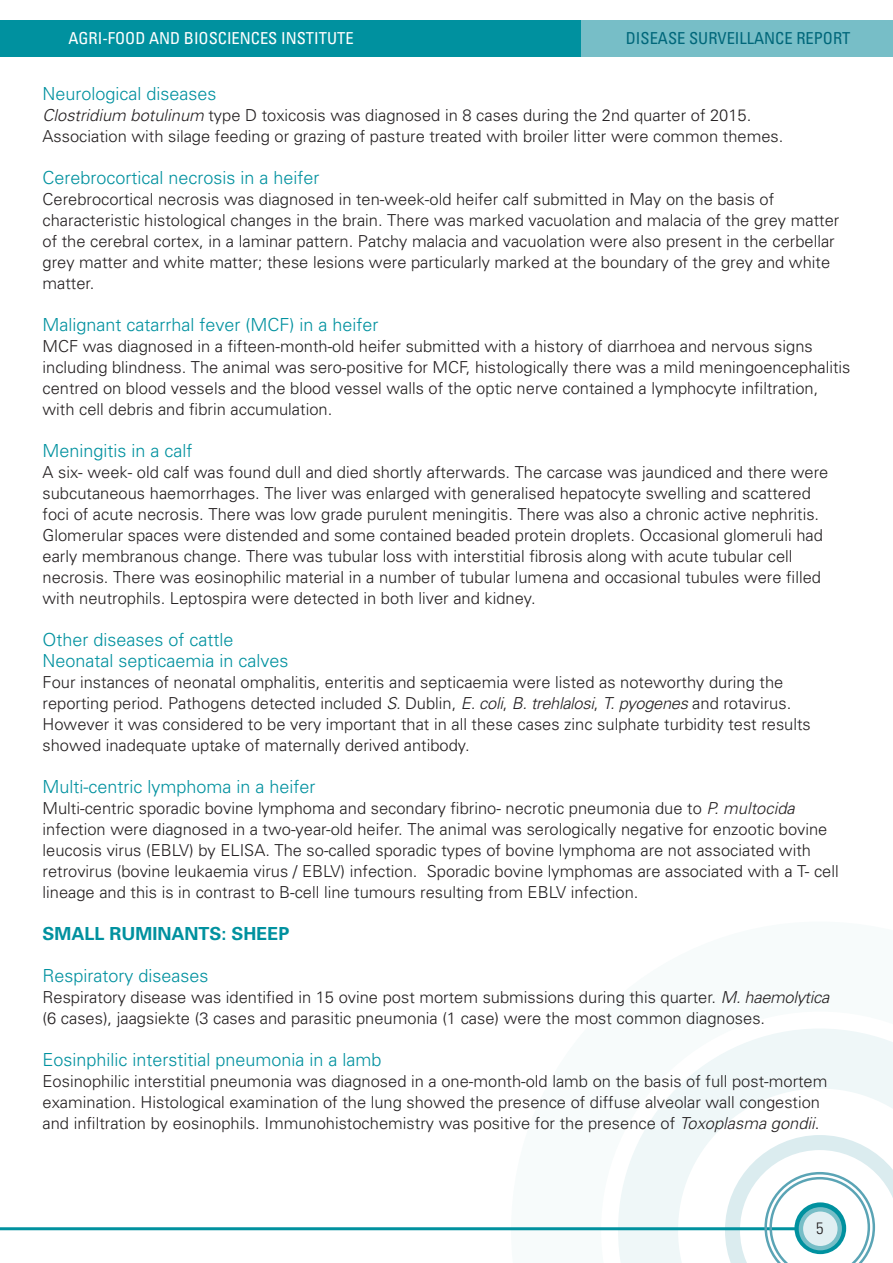
<style>
.page{position:relative;width:893px;height:1263px;background:#fff}
.page>*{position:absolute;margin:0;border:0;box-sizing:border-box;transform-origin:0 0}
.Disease_Headline{font:300 18px "Univers";color:#00919f}
.Animal_headline{font:700 18px "Univers";color:#00919f}
.t1{font:300 16.5px/21px "Univers";color:#231f20}
.t2{font:condensed 16.5px "Univers";color:#fff}
.t3{font:condensed 16.5px "Univers";color:#00677a}
.t4{font:300 condensed 16.5px "Univers";color:#231f20}
.s1{font-style:italic}
</style>
<div class="page">
<svg style="left:511px;top:1029px;width:382px;height:234px"></svg>
<hr style="left:0;top:1227px;width:833px;height:3px;background:#00919f">
<div style="left:0;top:20px;width:582px;height:36px;background:#00919f"></div>
<div style="left:582px;top:20px;width:311px;height:36px;background:#77bec7"></div>
<svg style="left:725px;top:1135px;width:168px;height:128px"></svg>
<p class="t2" style="left:68px;top:28px;width:287px">AGRI-FOOD AND BIOSCIENCES INSTITUTE</p>
<p class="t3" style="left:626px;top:28px;width:226px">DISEASE SURVEILLANCE REPORT</p>
<p class="Disease_Headline" style="left:43px;top:82px;width:176px">Neurological diseases</p>
<p class="t1" style="left:43px;top:104px;width:710px"><span class="s1">Clostridium botulinum</span> type D toxicosis was diagnosed in 8 cases during the 2nd quarter of 2015.</p>
<p class="t1" style="left:43px;top:125px;width:742px">Association with silage feeding or grazing of pasture treated with broiler litter were common themes.</p>
<p class="Disease_Headline" style="left:43px;top:166px;width:279px">Cerebrocortical necrosis in a heifer</p>
<p class="t1" style="left:43px;top:188px;width:798px">Cerebrocortical necrosis was diagnosed in ten-week-old heifer calf submitted in May on the basis of characteristic histological changes in the brain. There was marked vacuolation and malacia of the grey matter of the cerebral cortex, in a laminar pattern. Patchy malacia and vacuolation were also present in the cerbellar grey matter and white matter; these lesions were particularly marked at the boundary of the grey and white matter.</p>
<p class="Disease_Headline" style="left:43px;top:313px;width:338px">Malignant catarrhal fever (MCF) in a heifer</p>
<p class="t1" style="left:43px;top:335px;width:809px">MCF was diagnosed in a fifteen-month-old heifer submitted with a history of diarrhoea and nervous signs including blindness. The animal was sero-positive for MCF, histologically there was a mild meningoencephalitis centred on blood vessels and the blood vessel walls of the optic nerve contained a lymphocyte infiltration, with cell debris and fibrin accumulation.</p>
<p class="Disease_Headline" style="left:43px;top:439px;width:152px">Meningitis in a calf</p>
<p class="t1" style="left:43px;top:461px;width:787px">A six- week- old calf was found dull and died shortly afterwards. The carcase was jaundiced and there were subcutaneous haemorrhages. The liver was enlarged with generalised hepatocyte swelling and scattered foci of acute necrosis. There was low grade purulent meningitis. There was also a chronic active nephritis.<br>Glomerular spaces were distended and some contained beaded protein droplets. Occasional glomeruli had early membranous change. There was tubular loss with interstitial fibrosis along with acute tubular cell necrosis. There was eosinophilic material in a number of tubular lumena and occasional tubules were filled with neutrophils. Leptospira were detected in both liver and kidney.</p>
<p class="Disease_Headline" style="left:43px;top:628px;width:193px">Other diseases of cattle</p>
<p class="Disease_Headline" style="left:43px;top:649px;width:248px">Neonatal septicaemia in calves</p>
<p class="t1" style="left:43px;top:671px;width:770px">Four instances of neonatal omphalitis, enteritis and septicaemia were listed as noteworthy during the reporting period. Pathogens detected included <span class="s1">S.</span> Dublin, <span class="s1">E. coli</span>, <span class="s1">B. trehlalosi</span>, <span class="s1">T. pyogenes</span> and rotavirus.<br>However it was considered to be very important that in all these cases zinc sulphate turbidity test results showed inadequate uptake of maternally derived antibody.</p>
<p class="Disease_Headline" style="left:43px;top:775px;width:275px">Multi-centric lymphoma in a heifer</p>
<p class="t1" style="left:43px;top:797px;width:798px">Multi-centric sporadic bovine lymphoma and secondary fibrino- necrotic pneumonia due to <span class="s1">P. multocida </span>infection were diagnosed in a two-year-old heifer. The animal was serologically negative for enzootic bovine leucosis virus (EBLV) by ELISA. The so-called sporadic types of bovine lymphoma are not associated with retrovirus (bovine leukaemia virus / EBLV) infection. Sporadic bovine lymphomas are associated with a T- cell lineage and this is in contrast to B-cell line tumours resulting from EBLV infection.</p>
<p class="Animal_headline" style="left:43px;top:922px;width:249px">SMALL RUMINANTS: SHEEP</p>
<p class="Disease_Headline" style="left:43px;top:964px;width:168px">Respiratory diseases</p>
<p class="t1" style="left:43px;top:986px;width:788px">Respiratory disease was identified in 15 ovine post mortem submissions during this quarter. <span class="s1">M. haemolytica</span></p>
<p class="t1" style="left:43px;top:1007px;width:724px">(6 cases), jaagsiekte (3 cases and parasitic pneumonia (1 case) were the most common diagnoses.</p>
<p class="Disease_Headline" style="left:43px;top:1048px;width:341px">Eosinphilic interstitial pneumonia in a lamb</p>
<p class="t1" style="left:43px;top:1070px;width:786px">Eosinophilic interstitial pneumonia was diagnosed in a one-month-old lamb on the basis of full post-mortem examination. Histological examination of the lung showed the presence of diffuse alveolar wall congestion and infiltration by eosinophils. Immunohistochemistry was positive for the presence of <span class="s1">Toxoplasma gondii</span>.</p>
<p class="t4" style="left:816px;top:1218px;width:9px">5</p>
</div>
